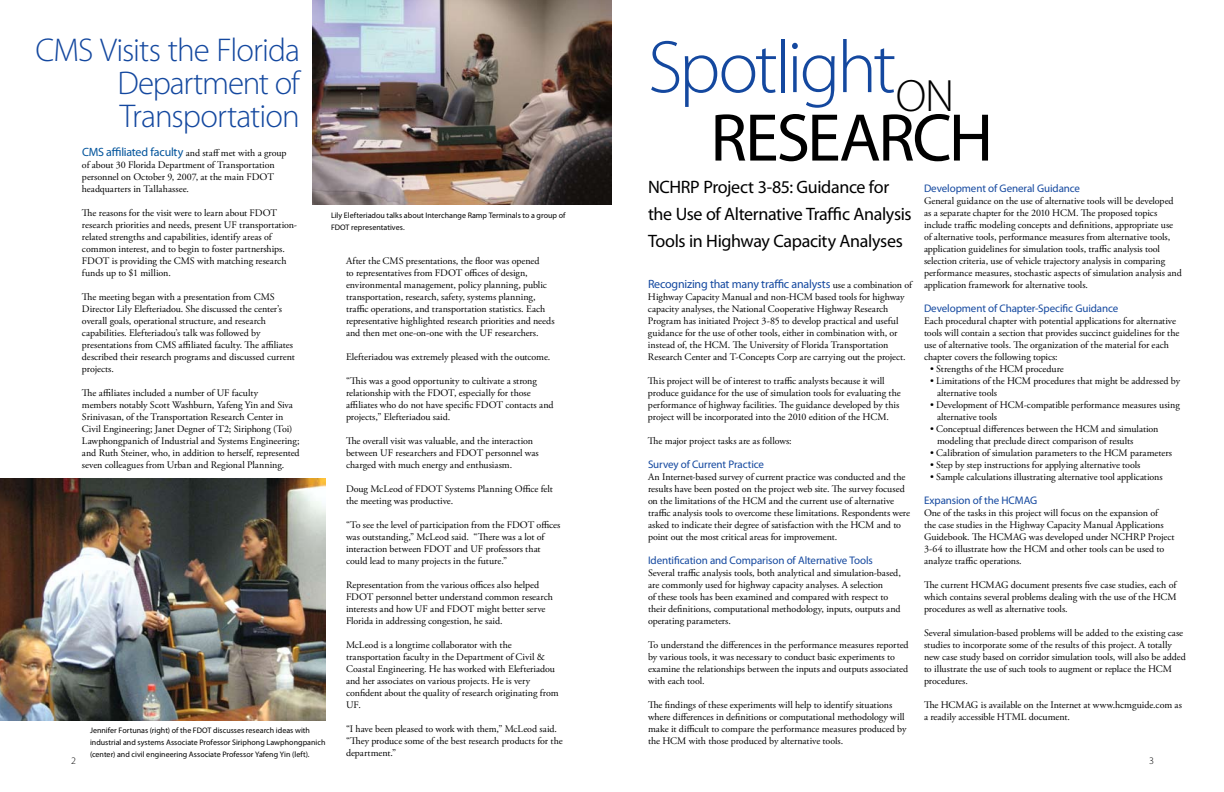
<style>
.page{position:relative;width:1224px;height:792px;background:#fff}
.page>*{position:absolute;margin:0;border:0;box-sizing:border-box;transform-origin:0 0}
.t1{font:300 74.8px "Myriad Pro";letter-spacing:-.045em;color:#14489f}
.t2{font:68px "Myriad Pro";letter-spacing:-.035em;color:#000}
.t3{font:300 45.5px "Myriad Pro";color:#000}
.t4{font:300 33px/33px "Myriad Pro";letter-spacing:-.03em;color:#14489f;text-align:justify}
.t5{font:18px/27px "Myriad Pro";letter-spacing:-.02em;color:#000}
.t6{font:12px "Myriad Pro";letter-spacing:-.02em;color:#14489f}
.t7{font:11px "Myriad Pro";letter-spacing:-.01em;color:#14489f}
.t8{font:10px/12px "Adobe Garamond Pro";color:#000}
.t9{font:300 10px "Myriad Pro";color:#000}
.t10{font:8px/12px "Myriad Pro";color:#000}
.s1{font-family:"Myriad Pro";font-size:12px;color:#00539b}
.s2{font-family:"Adobe Garamond Pro";font-size:10px;color:#000}
</style>
<div class="page">
<img style="left:313px;top:0;width:299px;height:205px">
<img style="left:0;top:478px;width:325px;height:242px">
<h3 class="t4" style="left:118px;top:33px;width:184px;text-indent:-82px">CMS Visits the Florida Department of Transportation</h3>
<h1 class="t1" style="left:648px;top:22px;width:250px">Spotlight</h1>
<h2 class="t2" style="left:710px;top:96px;width:284px">RESEARCH</h2>
<h3 class="t3" style="left:896px;top:68px;width:60px">ON</h3>
<p class="t8" style="left:82px;top:147px;width:206px"><span class="s1">CMS affiliated faculty</span> and staff met with a group of about 30 Florida Department of Transportation personnel on October 9, 2007, at the main FDOT headquarters in Tallahassee.</p>
<p class="t8" style="left:82px;top:207px;width:217px">The reasons for the visit were to learn about FDOT research priorities and needs, present UF transportation&shy;related strengths and capabilities, identify areas of common interest, and to begin to foster partnerships.<br>FDOT is providing the CMS with matching research funds up to $1 million.</p>
<p class="t8" style="left:82px;top:291px;width:214px">The meeting began with a presentation from CMS Director Lily Elefteriadou. She discussed the center’s overall goals, operational structure, and research capabilities. Elefteriadou’s talk was followed by presentations from CMS affiliated faculty. The affiliates described their research programs and discussed current projects.</p>
<p class="t8" style="left:82px;top:387px;width:219px">The affiliates included a number of UF faculty<br>members notably Scott Washburn, Yafeng Yin and Siva Srinivasan, of the Transportation Research Center in Civil Engineering; Janet Degner of T2; Siriphong (Toi)<br>Lawphongpanich of Industrial and Systems Engineering; and Ruth Steiner, who, in addition to herself, represented seven colleagues from Urban and Regional Planning.</p>
<h3 class="t5" style="left:648px;top:173px;width:265px">NCHRP Project 3-85: Guidance for the Use of Alternative Traffic Analysis<br>Tools in Highway Capacity Analyses</h3>
<p class="t7" style="left:924px;top:182px;width:158px">Development of General Guidance</p>
<p class="t8" style="left:924px;top:195px;width:259px">General guidance on the use of alternative tools will be developed as a separate chapter for the 2010 HCM. The proposed topics include traffic modeling concepts and definitions, appropriate use of alternative tools, performance measures from alternative tools, application guidelines for simulation tools, traffic analysis tool selection criteria, use of vehicle trajectory analysis in comparing performance measures, stochastic aspects of simulation analysis and application framework for alternative tools.</p>
<p class="t7" style="left:924px;top:302px;width:196px">Development of Chapter-Specific Guidance</p>
<p class="t8" style="left:924px;top:315px;width:257px">Each procedural chapter with potential applications for alternative tools will contain a section that provides succinct guidelines for the use of alternative tools. The organization of the material for each chapter covers the following topics:</p>
<p class="t8" style="left:930px;top:363px;width:135px">• Strengths of the HCM procedure</p>
<p class="t8" style="left:937px;top:375px;width:245px;text-indent:-7px">• Limitations of the HCM procedures that might be addressed by alternative tools</p>
<p class="t8" style="left:937px;top:399px;width:244px;text-indent:-7px">• Development of HCM-compatible performance measures using alternative tools</p>
<p class="t8" style="left:937px;top:423px;width:223px;text-indent:-7px">• Conceptual differences between the HCM and simulation modeling that preclude direct comparison of results</p>
<p class="t8" style="left:930px;top:447px;width:243px">• Calibration of simulation parameters to the HCM parameters</p>
<p class="t8" style="left:930px;top:459px;width:212px">• Step by step instructions for applying alternative tools</p>
<p class="t8" style="left:930px;top:471px;width:234px">• Sample calculations illustrating alternative tool applications</p>
<p class="t7" style="left:924px;top:494px;width:115px">Expansion of the HCMAG</p>
<p class="t8" style="left:924px;top:507px;width:252px">One of the tasks in this project will focus on the expansion of<br>the case studies in the Highway Capacity Manual Applications Guidebook. The HCMAG was developed under NCHRP Project 3-64 to illustrate how the HCM and other tools can be used to analyze traffic operations.</p>
<p class="t8" style="left:924px;top:579px;width:254px;text-align:justify">The current HCMAG document presents five case studies, each of which contains several problems dealing with the use of the HCM procedures as well as alternative tools.</p>
<p class="t8" style="left:924px;top:627px;width:263px">Several simulation-based problems will be added to the existing case studies to incorporate some of the results of this project. A totally new case study based on corridor simulation tools, will also be added to illustrate the use of such tools to augment or replace the HCM procedures.</p>
<p class="t8" style="left:924px;top:699px;width:259px">The HCMAG is available on the Internet at www.hcmguide.com as a readily accessible HTML document.</p>
<p class="t10" style="left:331px;top:209px;width:236px">Lily Elefteriadou talks about Interchange Ramp Terminals to a group of<br>FDOT representatives.</p>
<p class="t8" style="left:346px;top:255px;width:210px">After the CMS presentations, the floor was opened<br>to representatives from FDOT offices of design, environmental management, policy planning, public transportation, research, safety, systems planning, traffic operations, and transportation statistics. Each representative highlighted research priorities and needs and then met one-on-one with the UF researchers.</p>
<p class="t8" style="left:346px;top:351px;width:206px">Elefteriadou was extremely pleased with the outcome.</p>
<p class="t8" style="left:346px;top:375px;width:209px">“This was a good opportunity to cultivate a strong relationship with the FDOT, especially for those affiliates who do not have specific FDOT contacts and projects,” Elefteriadou said.</p>
<p class="t8" style="left:346px;top:435px;width:194px">The overall visit was valuable, and the interaction between UF researchers and FDOT personnel was charged with much energy and enthusiasm.</p>
<p class="t8" style="left:346px;top:483px;width:208px">Doug McLeod of FDOT Systems Planning Office felt the meeting was productive.</p>
<p class="t8" style="left:346px;top:519px;width:216px">“To see the level of participation from the FDOT offices was outstanding,” McLeod said. “There was a lot of interaction between FDOT and UF professors that could lead to many projects in the future.”</p>
<p class="t8" style="left:346px;top:579px;width:208px">Representation from the various offices also helped FDOT personnel better understand common research interests and how UF and FDOT might better serve Florida in addressing congestion, he said.</p>
<p class="t8" style="left:346px;top:639px;width:214px">McLeod is a longtime collaborator with the transportation faculty in the Department of Civil &amp; Coastal Engineering. He has worked with Elefteriadou and her associates on various projects. He is very confident about the quality of research originating from UF.</p>
<p class="t8" style="left:346px;top:723px;width:218px">“I have been pleased to work with them,” McLeod said. “They produce some of the best research products for the department.”</p>
<p class="t6" style="left:648px;top:277px;width:265px">Recognizing that many traffic analysts <span class="s2">use a combination of</span></p>
<p class="t8" style="left:648px;top:291px;width:259px">Highway Capacity Manual and non-HCM based tools for highway capacity analyses, the National Cooperative Highway Research Program has initiated Project 3-85 to develop practical and useful guidance for the use of other tools, either in combination with, or instead of, the HCM. The University of Florida Transportation Research Center and T-Concepts Corp are carrying out the project.</p>
<p class="t8" style="left:648px;top:375px;width:254px">This project will be of interest to traffic analysts because it will produce guidance for the use of simulation tools for evaluating the performance of highway facilities. The guidance developed by this project will be incorporated into the 2010 edition of the HCM.</p>
<p class="t8" style="left:648px;top:435px;width:145px">The major project tasks are as follows:</p>
<p class="t7" style="left:648px;top:458px;width:118px">Survey of Current Practice</p>
<p class="t8" style="left:648px;top:471px;width:264px">An Internet-based survey of current practice was conducted and the results have been posted on the project web site. The survey focused on the limitations of the HCM and the current use of alternative traffic analysis tools to overcome these limitations. Respondents were asked to indicate their degree of satisfaction with the HCM and to point out the most critical areas for improvement.</p>
<p class="t7" style="left:648px;top:554px;width:226px">Identification and Comparison of Alternative Tools</p>
<p class="t8" style="left:648px;top:567px;width:254px">Several traffic analysis tools, both analytical and simulation-based, are commonly used for highway capacity analyses. A selection<br>of these tools has been examined and compared with respect to their definitions, computational methodology, inputs, outputs and operating parameters.</p>
<p class="t8" style="left:648px;top:639px;width:262px">To understand the differences in the performance measures reported by various tools, it was necessary to conduct basic experiments to examine the relationships between the inputs and outputs associated with each tool.</p>
<p class="t8" style="left:648px;top:699px;width:260px">The findings of these experiments will help to identify situations where differences in definitions or computational methodology will make it difficult to compare the performance measures produced by the HCM with those produced by alternative tools.</p>
<p class="t10" style="left:90px;top:725px;width:237px">Jennifer Fortunas (right) of the FDOT discusses research ideas with industrial and systems Associate Professor Siriphong Lawphongpanich (center) and civil engineering Associate Professor Yafeng Yin (left).</p>
<p class="t9" style="left:71px;top:754px;width:6px">2</p>
<p class="t9" style="left:1149px;top:754px;width:6px">3</p>
</div>
